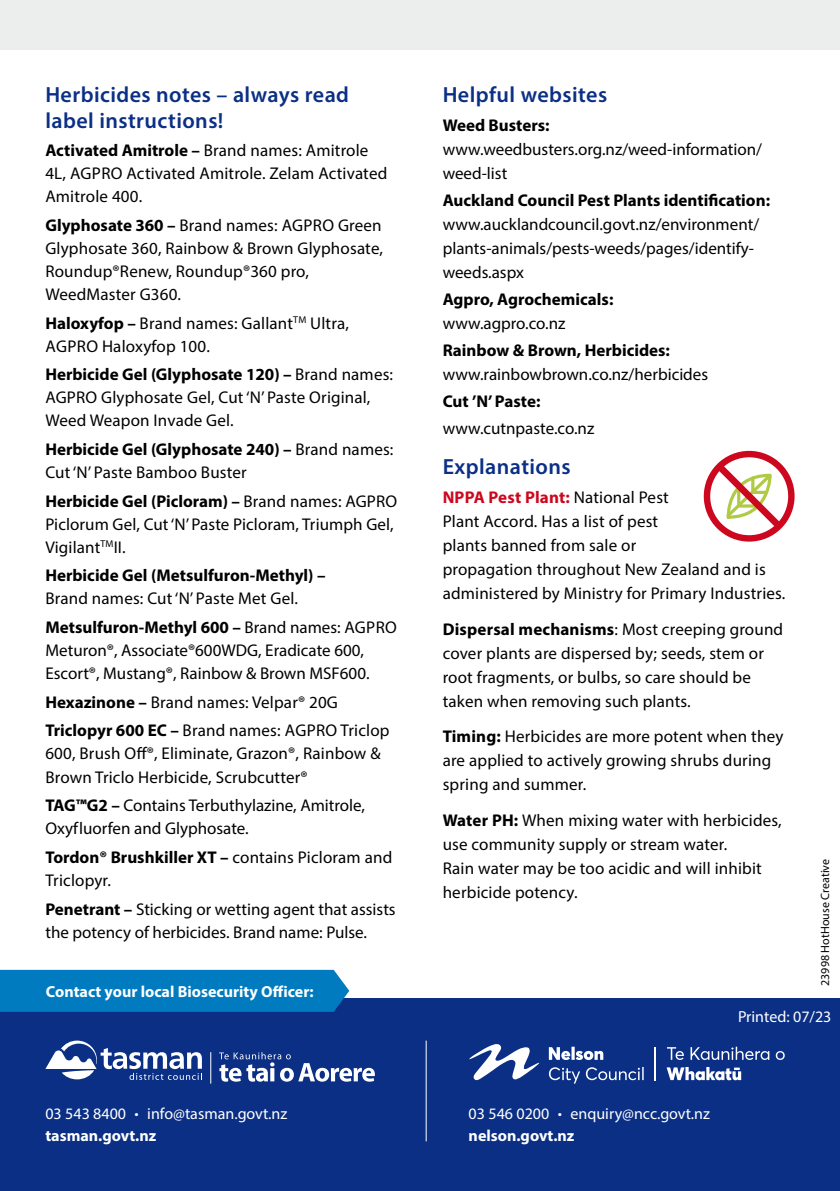
<style>
.page{position:relative;width:840px;height:1191px;background:#fff}
.page>*{position:absolute;margin:0;border:0;box-sizing:border-box;transform-origin:0 0}
.t1{font:600 22px/26px "Myriad Pro";letter-spacing:.02em;color:#0a2f85}
.t2{font:17px/23px "Myriad Pro";letter-spacing:.01em;color:#000}
.t3{font:700 17px "Myriad Pro";color:#000}
.t4{font:16px/22px "Myriad Pro";color:#fff}
.t5{font:700 16px "Myriad Pro";color:#fff}
.t6{font:12px "Myriad Pro";color:#000}
.s1{font-weight:700}
.s2{font-weight:700;color:#cd071e}
.s3{font-family:"Averta";font-weight:900}
</style>
<div class="page">
<div style="left:0;top:0;width:839px;height:50px;background:#eceded"></div>
<div style="left:703px;top:451px;width:91px;height:90px;border:6px solid #cd071e;border-radius:50%"></div>
<svg style="left:711px;top:459px;width:74px;height:74px"></svg>
<div style="left:0;top:998px;width:839px;height:193px;background:#0a2f85"></div>
<svg style="left:45px;top:1040px;width:157px;height:40px"></svg>
<hr style="left:210px;top:1052px;width:1px;height:31px;background:#fff">
<svg style="left:219px;top:1052px;width:155px;height:29px"></svg>
<hr style="left:425px;top:1040px;width:1px;height:101px;background:#fff">
<svg style="left:469px;top:1044px;width:71px;height:37px"></svg>
<svg style="left:666px;top:1067px;width:74px;height:13px"></svg>
<svg style="left:667px;top:1046px;width:117px;height:14px"></svg>
<svg style="left:548px;top:1046px;width:55px;height:14px"></svg>
<svg style="left:548px;top:1067px;width:95px;height:16px"></svg>
<hr style="left:654px;top:1047px;width:1px;height:33px;background:#fff">
<div style="left:0;top:969px;width:349px;height:42px;background:#007bc0"></div>
<p class="t1" style="left:45px;top:81px;width:305px">Herbicides notes – always read label instructions!</p>
<p class="t2" style="left:45px;top:139px;width:343px"><span class="s1">Activated Amitrole –</span> Brand names: Amitrole<br>4L, AGPRO Activated Amitrole. Zelam Activated<br>Amitrole 400.</p>
<p class="t2" style="left:45px;top:213px;width:339px"><span class="s1">Glyphosate 360 –</span> Brand names: AGPRO Green Glyphosate 360, Rainbow &amp; Brown Glyphosate, Roundup®Renew, Roundup®360 pro, WeedMaster G360.</p>
<p class="t2" style="left:45px;top:311px;width:305px"><span class="s1">Haloxyfop –</span> Brand names: Gallant<sup>TM</sup> Ultra,<br>AGPRO Haloxyfop 100.</p>
<p class="t2" style="left:45px;top:363px;width:349px"><span class="s1">Herbicide Gel (Glyphosate 120) –</span> Brand names:<br>AGPRO Glyphosate Gel, Cut ‘N’ Paste Original,<br>Weed Weapon Invade Gel.</p>
<p class="t2" style="left:45px;top:437px;width:349px"><span class="s1">Herbicide Gel (Glyphosate 240) –</span> Brand names:<br>Cut ‘N’ Paste Bamboo Buster</p>
<p class="t2" style="left:45px;top:489px;width:353px"><span class="s1">Herbicide Gel (Picloram) –</span> Brand names: AGPRO<br>Piclorum Gel, Cut ‘N’ Paste Picloram, Triumph Gel,<br>Vigilant<sup>TM</sup>II.</p>
<p class="t3" style="left:45px;top:564px;width:281px">Herbicide Gel (Metsulfuron-Methyl) –</p>
<p class="t2" style="left:45px;top:584px;width:353px;line-height:28.6px">Brand names: Cut ‘N’ Paste Met Gel.<br><span class="s1">Metsulfuron-Methyl 600 –</span> Brand names: AGPRO</p>
<p class="t2" style="left:45px;top:638px;width:325px">Meturon®, Associate®600WDG, Eradicate 600,<br>Escort®, Mustang®, Rainbow &amp; Brown MSF600.</p>
<p class="t2" style="left:45px;top:687px;width:345px;line-height:28.6px"><span class="s1">Hexazinone –</span> Brand names: Velpar® 20G<br><span class="s1">Triclopyr 600 EC –</span> Brand names: AGPRO Triclop</p>
<p class="t2" style="left:45px;top:742px;width:336px">600, Brush Off®, Eliminate, Grazon®, Rainbow &amp;<br>Brown Triclo Herbicide, Scrubcutter®</p>
<p class="t2" style="left:45px;top:793px;width:321px"><span class="s1">TAG™G2 –</span> Contains Terbuthylazine, Amitrole,<br>Oxyfluorfen and Glyphosate.</p>
<p class="t2" style="left:45px;top:845px;width:348px"><span class="s1">Tordon® Brushkiller XT –</span> contains Picloram and<br>Triclopyr.</p>
<p class="t2" style="left:45px;top:897px;width:351px"><span class="s1">Penetrant –</span> Sticking or wetting agent that assists the potency of herbicides. Brand name: Pulse.</p>
<p class="t5" style="left:46px;top:981px;width:269px">Contact your local Biosecurity Officer:</p>
<p class="t1" style="left:442px;top:81px;width:166px">Helpful websites</p>
<p class="t3" style="left:442px;top:114px;width:108px">Weed Busters:</p>
<p class="t2" style="left:442px;top:137px;width:321px;line-height:24px">www.weedbusters.org.nz/weed-information/ weed-list</p>
<p class="t3" style="left:442px;top:189px;width:329px">Auckland Council Pest Plants identification:</p>
<p class="t2" style="left:442px;top:212px;width:318px;line-height:24px">www.aucklandcouncil.govt.nz/environment/ plants-animals/pests-weeds/pages/identify&shy;weeds.aspx</p>
<p class="t3" style="left:442px;top:288px;width:172px">Agpro, Agrochemicals:</p>
<p class="t2" style="left:442px;top:311px;width:124px">www.agpro.co.nz</p>
<p class="t3" style="left:442px;top:339px;width:229px">Rainbow &amp; Brown, Herbicides:</p>
<p class="t2" style="left:442px;top:362px;width:267px">www.rainbowbrown.co.nz/herbicides</p>
<p class="t3" style="left:442px;top:390px;width:99px">Cut ’N’ Paste:</p>
<p class="t2" style="left:442px;top:416px;width:153px">www.cutnpaste.co.nz</p>
<p class="t1" style="left:442px;top:453px;width:129px">Explanations</p>
<p class="t2" style="left:442px;top:485px;width:344px;line-height:24px"><span class="s2">NPPA Pest Plant:</span> National Pest<br>Plant Accord. Has a list of pest<br>plants banned from sale or<br>propagation throughout New Zealand and is administered by Ministry for Primary Industries.</p>
<p class="t2" style="left:442px;top:617px;width:342px;line-height:24px"><span class="s1">Dispersal mechanisms</span>: Most creeping ground cover plants are dispersed by; seeds, stem or root fragments, or bulbs, so care should be taken when removing such plants.</p>
<p class="t2" style="left:442px;top:724px;width:342px;line-height:24px"><span class="s1">Timing:</span> Herbicides are more potent when they are applied to actively growing shrubs during spring and summer.</p>
<p class="t2" style="left:442px;top:807px;width:340px;line-height:24px"><span class="s1">Water PH:</span> When mixing water with herbicides, use community supply or stream water.<br>Rain water may be too acidic and will inhibit herbicide potency.</p>
<p class="t6" style="left:817px;top:986px;width:128px;rotate:-90deg">23998 HotHouse Creative</p>
<p class="t4" style="left:737px;top:1005px;width:95px">Printed: 07/23</p>
<p class="t4" style="left:45px;top:1102px;width:243px">03 543 8400 <span class="s3">·</span> info@tasman.govt.nz <span class="s1">tasman.govt.nz</span></p>
<p class="t4" style="left:468px;top:1102px;width:243px">03 546 0200 <span class="s3">·</span> enquiry@ncc.govt.nz <span class="s1">nelson.govt.nz</span></p>
</div>
